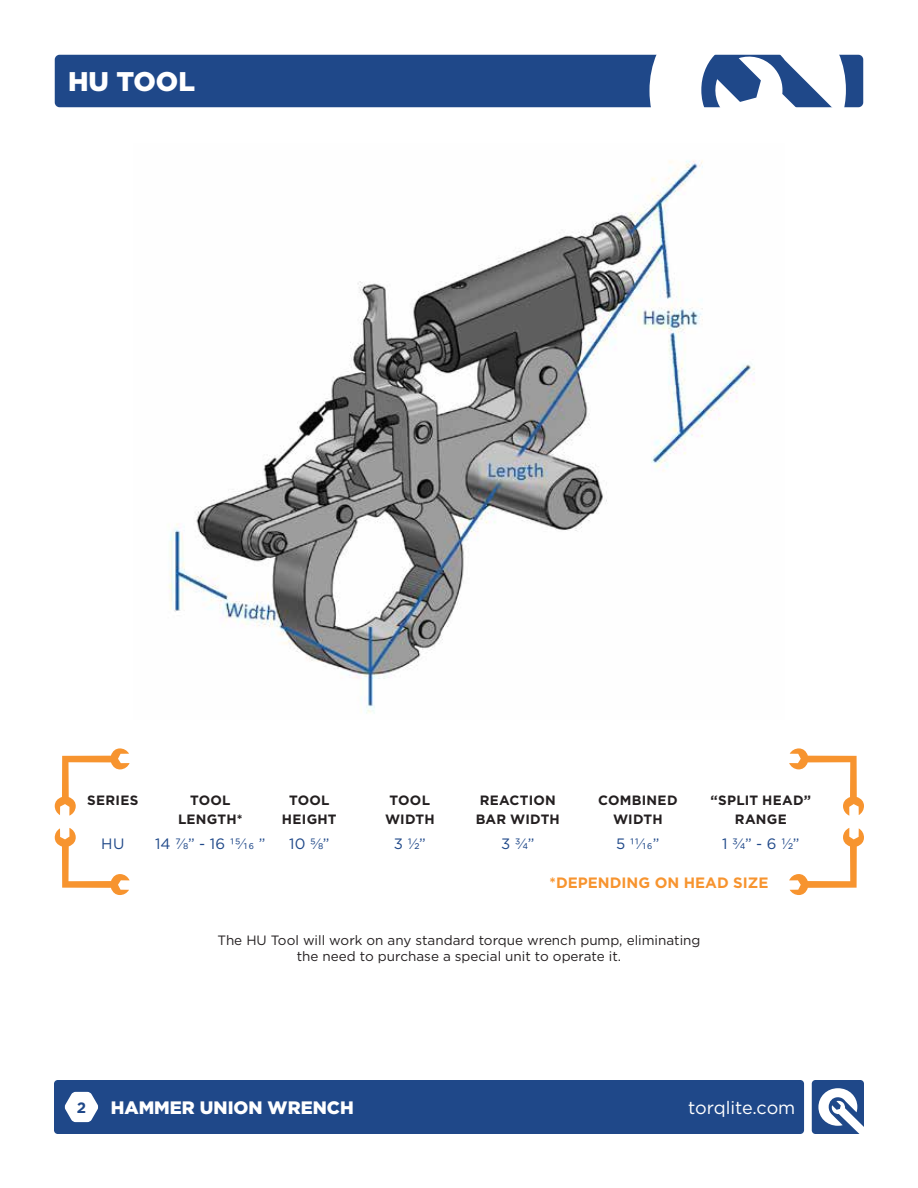
<style>
.page{position:relative;width:918px;height:1188px;background:#fff}
.page>*{position:absolute;margin:0;border:0;box-sizing:border-box;transform-origin:0 0}
.t1{font:900 27px "Gotham";color:#fff}
.t2{font:900 18px "Gotham";color:#fff}
.t3{font:18px "Gotham";color:#fff}
.t4{font:15px "Gotham";letter-spacing:.015em;color:#1f4889}
.t5{font:700 15px "Gotham";color:#f7942f}
.t6{font:700 15px "Gotham";color:#1f4889}
.t7{font:13.5px/16.5px "Gotham";color:#231f20;text-align:center}
.t8{font:700 13.5px "Gotham";letter-spacing:.02em;color:#231f20}
</style>
<div class="page">
<div style="left:55px;top:55px;width:808px;height:52px;background:#1f4889;border-radius:5px"></div>
<svg style="left:650px;top:54px;width:214px;height:54px"></svg>
<svg style="left:812px;top:1080px;width:52px;height:54px"></svg>
<div style="left:54px;top:1080px;width:750px;height:54px;background:#1f4889;border-radius:4px"></div>
<svg style="left:65px;top:1092px;width:33px;height:30px"></svg>
<img style="left:168px;top:160px;width:587px;height:554px">
<svg style="left:55px;top:748px;width:75px;height:68px"></svg>
<svg style="left:55px;top:828px;width:75px;height:67px"></svg>
<svg style="left:789px;top:748px;width:75px;height:68px"></svg>
<svg style="left:789px;top:828px;width:75px;height:67px"></svg>
<h1 class="t1" style="left:68px;top:63px;width:129px">HU TOOL</h1>
<p class="t8" style="left:87px;top:792px;width:53px">SERIES</p>
<p class="t8" style="left:190px;top:792px;width:42px">TOOL</p>
<p class="t8" style="left:289px;top:792px;width:42px">TOOL</p>
<p class="t8" style="left:390px;top:792px;width:42px">TOOL</p>
<p class="t8" style="left:480px;top:792px;width:78px">REACTION</p>
<p class="t8" style="left:598px;top:792px;width:81px">COMBINED</p>
<p class="t8" style="left:711px;top:792px;width:102px">“SPLIT HEAD”</p>
<p class="t8" style="left:178px;top:810px;width:66px">LENGTH*</p>
<p class="t8" style="left:282px;top:810px;width:56px">HEIGHT</p>
<p class="t8" style="left:385px;top:810px;width:51px">WIDTH</p>
<p class="t8" style="left:476px;top:810px;width:86px">BAR WIDTH</p>
<p class="t8" style="left:613px;top:810px;width:51px">WIDTH</p>
<p class="t8" style="left:735px;top:810px;width:54px">RANGE</p>
<p class="t4" style="left:101px;top:834px;width:25px">HU</p>
<p class="t4" style="left:155px;top:834px;width:112px">14 ⅞” - 16 15⁄16 ”</p>
<p class="t4" style="left:289px;top:834px;width:42px">10 ⅝”</p>
<p class="t4" style="left:394px;top:834px;width:34px">3 ½”</p>
<p class="t4" style="left:501px;top:834px;width:35px">3 ¾”</p>
<p class="t4" style="left:616px;top:834px;width:45px">5 11⁄16”</p>
<p class="t4" style="left:722px;top:834px;width:79px">1 ¾” - 6 ½”</p>
<p class="t5" style="left:550px;top:873px;width:220px">*DEPENDING ON HEAD SIZE</p>
<p class="t7" style="left:217px;top:932px;width:485px">The HU Tool will work on any standard torque wrench pump, eliminating the need to purchase a special unit to operate it.</p>
<p class="t6" style="left:77px;top:1098px;width:11px">2</p>
<h2 class="t3" style="left:688px;top:1096px;width:109px">torqlite.com</h2>
<h2 class="t2" style="left:111px;top:1095px;width:244px">HAMMER UNION WRENCH</h2>
</div>
